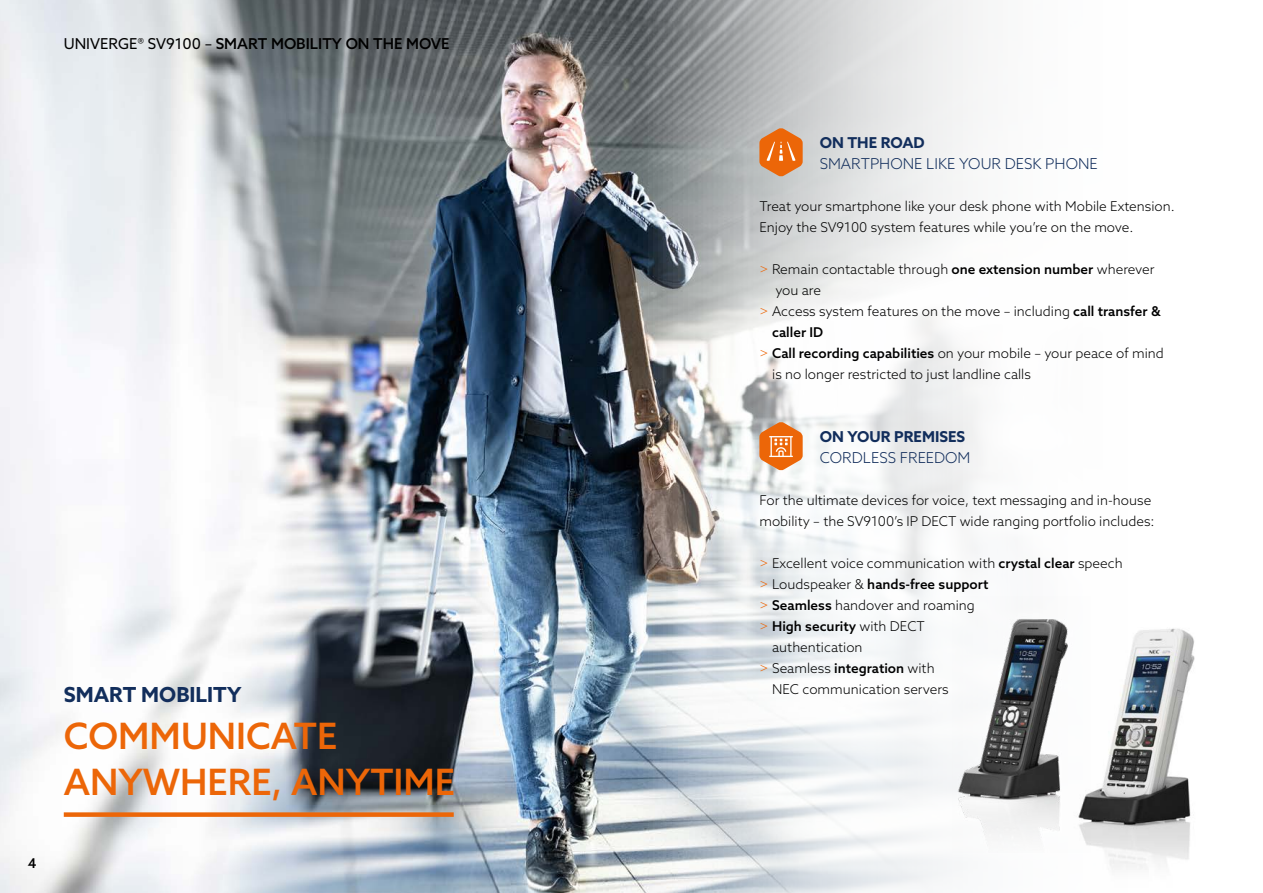
<style>
.page{position:relative;width:1263px;height:893px;background:#fff}
.page>*{position:absolute;margin:0;border:0;box-sizing:border-box;transform-origin:0 0}
.t1{font:500 36.3px/46.7px "Azo Sans";color:#ec6608}
.t2{font:700 20.7px "Azo Sans";color:#122e5c}
.t3{font:300 15px "Azo Sans";color:#122e5c}
.t4{font:500 15px "Azo Sans";color:#000}
.t5{font:700 15px "Azo Sans";color:#122e5c}
.t6{font:300 13.5px/21px "Azo Sans";color:#000}
.t7{font:500 13.5px "Azo Sans";color:#000}
.s1{font-weight:400}
.s2{color:#ec6608}
.s3{font-weight:500}
.s4{font-weight:300;color:#ec6608}
.s5{font-weight:300}
</style>
<div class="page">
<img style="left:0;top:0;width:982px;height:893px">
<img style="left:952px;top:597px;width:111px;height:255px">
<img style="left:1063px;top:624px;width:132px;height:245px">
<svg style="left:759px;top:128px;width:44px;height:49px;background:#e28645"></svg>
<svg style="left:759px;top:422px;width:44px;height:48px;background:#e88f50"></svg>
<div style="left:64px;top:812px;width:390px;height:5px;background:#ec6608"></div>
<p class="t4" style="left:64px;top:33px;width:387px"><span class="s1">UNIVERGE® SV9100 –</span> SMART MOBILITY ON THE MOVE</p>
<p class="t7" style="left:28px;top:854px;width:10px">4</p>
<h2 class="t2" style="left:64px;top:681px;width:179px">SMART MOBILITY</h2>
<h1 class="t1" style="left:64px;top:712px;width:393px">COMMUNICATE<br>ANYWHERE, ANYTIME</h1>
<p class="t5" style="left:820px;top:133px;width:107px">ON THE ROAD</p>
<p class="t3" style="left:820px;top:154px;width:280px">SMARTPHONE LIKE YOUR DESK PHONE</p>
<p class="t6" style="left:759px;top:196px;width:417px">Treat your smartphone like your desk phone with Mobile Extension.<br>Enjoy the SV9100 system features while you’re on the move.</p>
<p class="t6" style="left:759px;top:259px;width:397px"><span class="s2">&gt;</span> Remain contactable through <span class="s3">one extension number</span> wherever</p>
<p class="t6" style="left:775px;top:280px;width:47px">you are</p>
<p class="t6" style="left:759px;top:301px;width:403px"><span class="s2">&gt;</span> Access system features on the move – including <span class="s3">call transfer &amp;</span></p>
<p class="t7" style="left:772px;top:323px;width:52px">caller ID</p>
<p class="t6" style="left:759px;top:343px;width:406px"><span class="s2">&gt;</span> <span class="s3">Call recording capabilities</span> on your mobile – your peace of mind</p>
<p class="t6" style="left:772px;top:364px;width:260px">is no longer restricted to just landline calls</p>
<p class="t5" style="left:820px;top:427px;width:147px">ON YOUR PREMISES</p>
<p class="t3" style="left:820px;top:448px;width:152px">CORDLESS FREEDOM</p>
<p class="t6" style="left:759px;top:490px;width:397px">For the ultimate devices for voice, text messaging and in-house mobility – the SV9100’s IP DECT wide ranging portfolio includes:</p>
<p class="t6" style="left:759px;top:553px;width:365px"><span class="s2">&gt;</span> Excellent voice communication with <span class="s3">crystal clear</span> speech</p>
<p class="t7" style="left:759px;top:575px;width:231px"><span class="s4">&gt;</span> <span class="s5">Loudspeaker &amp;</span> hands-free support</p>
<p class="t6" style="left:759px;top:595px;width:217px"><span class="s2">&gt;</span> <span class="s3">Seamless</span> handover and roaming</p>
<p class="t7" style="left:759px;top:617px;width:167px"><span class="s4">&gt;</span> High security <span class="s5">with DECT</span></p>
<p class="t6" style="left:772px;top:637px;width:92px">authentication</p>
<p class="t6" style="left:759px;top:658px;width:177px"><span class="s2">&gt;</span> Seamless <span class="s3">integration</span> with</p>
<p class="t6" style="left:772px;top:679px;width:178px">NEC communication servers</p>
</div>
